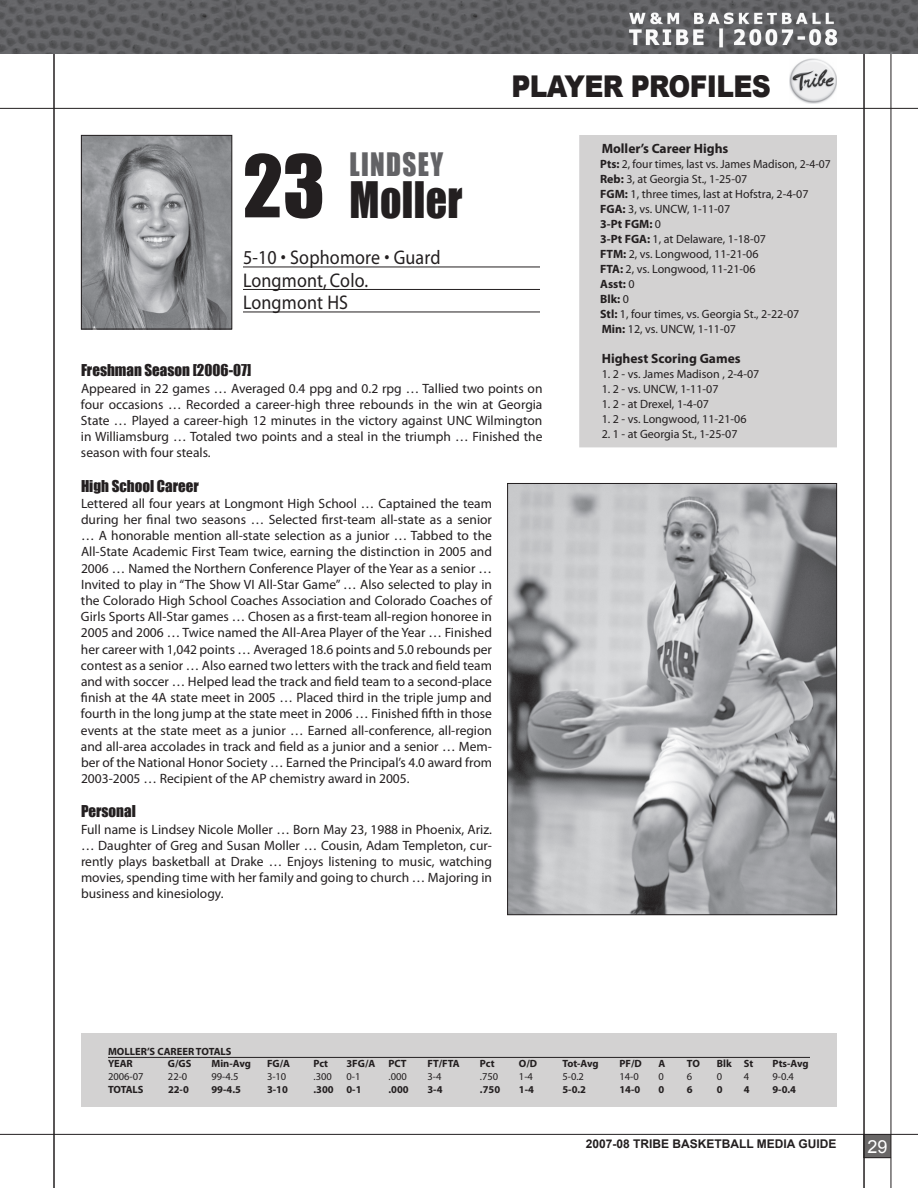
<style>
.page{position:relative;width:918px;height:1188px;background:#fff}
.page>*{position:absolute;margin:0;border:0;box-sizing:border-box;transform-origin:0 0}
.t1{font:79.5px "Impact";color:#231f20}
.t2{font:46.2px "Impact";letter-spacing:.01em;color:#231f20;scale:.91 1}
.t3{font:900 30px "Arial";letter-spacing:-.025em;color:#231f20;scale:.88 1}
.t4{font:29.7px "Impact";letter-spacing:.05em;color:#636366;scale:.91 1}
.t5{font:19.8px/22.5px "Myriad";letter-spacing:.01em;color:#231f20;scale:.91 1}
.t6{font:18px "Arial";color:#fff}
.t7{font:15px "Impact";color:#231f20}
.t8{font:13.5px/16.2px "Myriad Pro";color:#231f20;text-align:justify}
.t9{font:700 13.5px "Myriad Pro";color:#231f20}
.t10{font:12px/15px "Myriad Pro";color:#231f20}
.t11{font:700 12px "Arial";color:#231f20}
.t12{font:700 10.5px/12.6px "Myriad Pro";color:#231f20}
.t13{font:10.5px "Myriad Pro";color:#231f20}
.s1{font-weight:700}
</style>
<div class="page">
<img style="left:0;top:0;width:918px;height:54px">
<hr style="left:863px;top:0;width:2px;height:1188px;background:#231f20">
<hr style="left:891px;top:0;width:1px;height:1188px;background:#231f20">
<hr style="left:53px;top:0;width:2px;height:1188px;background:#231f20">
<hr style="left:0;top:1134px;width:918px;height:1px;background:#231f20">
<div style="left:864px;top:1134px;width:27px;height:24px;background:#696767"></div>
<hr style="left:0;top:108px;width:918px;height:1px;background:#231f20">
<svg style="left:864px;top:1157px;width:27px;height:1px"></svg>
<img style="left:790px;top:58px;width:47px;height:46px">
<hr style="left:243px;top:267px;width:297px;height:1px;background:#231f20">
<hr style="left:243px;top:289px;width:297px;height:1px;background:#231f20">
<hr style="left:243px;top:312px;width:297px;height:1px;background:#231f20">
<img style="left:83px;top:137px;width:147px;height:190px">
<div style="left:81px;top:135px;width:151px;height:194px;border:1px solid #231f20"></div>
<div style="left:580px;top:136px;width:256px;height:311px;background:#d3d2d2"></div>
<img style="left:509px;top:485px;width:326px;height:428px">
<div style="left:507px;top:483px;width:330px;height:432px;border:1px solid #231f20"></div>
<div style="left:81px;top:1033px;width:756px;height:74px;background:#d3d2d2"></div>
<hr style="left:108px;top:1057px;width:702px;height:1px;background:#231f20">
<h3 class="t3" style="left:511px;top:69px;width:296px">PLAYER PROFILES</h3>
<h1 class="t1" style="left:243px;top:137px;width:84px">23</h1>
<h3 class="t4" style="left:350px;top:146px;width:104px">LINDSEY</h3>
<h2 class="t2" style="left:350px;top:171px;width:126px">Moller</h2>
<h3 class="t5" style="left:243px;top:247px;width:219px">5-10 • Sophomore • Guard<br>Longmont, Colo.<br>Longmont HS</h3>
<p class="t7" style="left:81px;top:361px;width:172px">Freshman Season [2006-07]</p>
<p class="t8" style="left:81px;top:380px;width:463px">Appeared in 22 games … Averaged 0.4 ppg and 0.2 rpg … Tallied two points on four occasions … Recorded a career-high three rebounds in the win at Georgia State … Played a career-high 12 minutes in the victory against UNC Wilmington in Williamsburg … Totaled two points and a steal in the triumph … Finished the season with four steals.</p>
<p class="t7" style="left:81px;top:476px;width:119px">High School Career</p>
<p class="t8" style="left:81px;top:495px;width:413px">Lettered all four years at Longmont High School … Captained the team during her final two seasons … Selected first-team all-state as a senior … A honorable mention all-state selection as a junior … Tabbed to the All-State Academic First Team twice, earning the distinction in 2005 and 2006 … Named the Northern Conference Player of the Year as a senior … Invited to play in “The Show VI All-Star Game” … Also selected to play in the Colorado High School Coaches Association and Colorado Coaches of Girls Sports All-Star games … Chosen as a first-team all-region honoree in 2005 and 2006 … Twice named the All-Area Player of the Year … Finished her career with 1,042 points … Averaged 18.6 points and 5.0 rebounds per contest as a senior … Also earned two letters with the track and field team and with soccer … Helped lead the track and field team to a second-place finish at the 4A state meet in 2005 … Placed third in the triple jump and fourth in the long jump at the state meet in 2006 … Finished fifth in those events at the state meet as a junior … Earned all-conference, all-region and all-area accolades in track and field as a junior and a senior … Mem&shy;ber of the National Honor Society … Earned the Principal’s 4.0 award from 2003-2005 … Recipient of the AP chemistry award in 2005.</p>
<p class="t7" style="left:81px;top:802px;width:56px">Personal</p>
<p class="t8" style="left:81px;top:821px;width:413px">Full name is Lindsey Nicole Moller … Born May 23, 1988 in Phoenix, Ariz. … Daughter of Greg and Susan Moller … Cousin, Adam Templeton, cur&shy;rently plays basketball at Drake … Enjoys listening to music, watching movies, spending time with her family and going to church … Majoring in business and kinesiology.</p>
<p class="t9" style="left:602px;top:141px;width:128px">Moller’s Career Highs</p>
<p class="t10" style="left:600px;top:157px;width:232px"><span class="s1">Pts:</span> 2, four times, last vs. James Madison, 2-4-07<br><span class="s1">Reb:</span> 3, at Georgia St., 1-25-07<br><span class="s1">FGM:</span> 1, three times, last at Hofstra, 2-4-07<br><span class="s1">FGA:</span> 3, vs. UNCW, 1-11-07<br><span class="s1">3-Pt FGM:</span> 0<br><span class="s1">3-Pt FGA:</span> 1, at Delaware, 1-18-07<br><span class="s1">FTM:</span> 2, vs. Longwood, 11-21-06<br><span class="s1">FTA:</span> 2, vs. Longwood, 11-21-06<br><span class="s1">Asst:</span> 0<br><span class="s1">Blk:</span> 0<br><span class="s1">Stl:</span> 1, four times, vs. Georgia St., 2-22-07<br><span class="s1">Min:</span> 12, vs. UNCW, 1-11-07</p>
<p class="t9" style="left:602px;top:351px;width:140px">Highest Scoring Games</p>
<p class="t10" style="left:602px;top:367px;width:159px">1. 2 - vs. James Madison , 2-4-07</p>
<p class="t10" style="left:602px;top:382px;width:118px">1. 2 - vs. UNCW, 1-11-07</p>
<p class="t10" style="left:602px;top:397px;width:109px">1. 2 - at Drexel, 1-4-07</p>
<p class="t10" style="left:602px;top:412px;width:146px">1. 2 - vs. Longwood, 11-21-06</p>
<p class="t10" style="left:602px;top:427px;width:137px">2. 1 - at Georgia St., 1-25-07</p>
<p class="t12" style="left:108px;top:1045px;width:125px">MOLLER’S CAREER TOTALS<br>YEAR</p>
<p class="t12" style="left:168px;top:1058px;width:25px">G/GS</p>
<p class="t12" style="left:211px;top:1058px;width:41px">Min-Avg</p>
<p class="t12" style="left:267px;top:1058px;width:25px">FG/A</p>
<p class="t12" style="left:313px;top:1058px;width:16px">Pct</p>
<p class="t12" style="left:346px;top:1058px;width:62px">3FG/A PCT</p>
<p class="t12" style="left:427px;top:1058px;width:34px">FT/FTA</p>
<p class="t12" style="left:480px;top:1058px;width:16px">Pct</p>
<p class="t12" style="left:519px;top:1058px;width:20px">O/D</p>
<p class="t12" style="left:562px;top:1058px;width:38px">Tot-Avg</p>
<p class="t12" style="left:619px;top:1058px;width:24px">PF/D</p>
<p class="t12" style="left:658px;top:1058px;width:8px">A</p>
<p class="t12" style="left:687px;top:1058px;width:14px">TO</p>
<p class="t12" style="left:717px;top:1058px;width:38px">Blk St</p>
<p class="t12" style="left:772px;top:1058px;width:38px">Pts-Avg</p>
<p class="t13" style="left:108px;top:1071px;width:37px">2006-07</p>
<p class="t13" style="left:168px;top:1071px;width:21px">22-0</p>
<p class="t13" style="left:211px;top:1071px;width:28px">99-4.5</p>
<p class="t13" style="left:267px;top:1071px;width:21px">3-10</p>
<p class="t13" style="left:313px;top:1071px;width:20px">.300</p>
<p class="t13" style="left:346px;top:1071px;width:15px">0-1</p>
<p class="t13" style="left:388px;top:1071px;width:20px">.000</p>
<p class="t13" style="left:427px;top:1071px;width:15px">3-4</p>
<p class="t13" style="left:480px;top:1071px;width:20px">.750</p>
<p class="t13" style="left:519px;top:1071px;width:15px">1-4</p>
<p class="t13" style="left:562px;top:1071px;width:23px">5-0.2</p>
<p class="t13" style="left:619px;top:1071px;width:21px">14-0</p>
<p class="t13" style="left:658px;top:1071px;width:7px">0</p>
<p class="t13" style="left:687px;top:1071px;width:7px">6</p>
<p class="t13" style="left:717px;top:1071px;width:7px">0</p>
<p class="t13" style="left:744px;top:1071px;width:7px">4</p>
<p class="t13" style="left:772px;top:1071px;width:23px">9-0.4</p>
<p class="t12" style="left:108px;top:1083px;width:37px">TOTALS</p>
<p class="t12" style="left:168px;top:1083px;width:22px">22-0</p>
<p class="t12" style="left:212px;top:1083px;width:31px">99-4.5</p>
<p class="t12" style="left:267px;top:1083px;width:22px">3-10</p>
<p class="t12" style="left:313px;top:1083px;width:50px">.300 0-1</p>
<p class="t12" style="left:388px;top:1083px;width:22px">.000</p>
<p class="t12" style="left:427px;top:1083px;width:17px">3-4</p>
<p class="t12" style="left:480px;top:1083px;width:22px">.750</p>
<p class="t12" style="left:519px;top:1083px;width:17px">1-4</p>
<p class="t12" style="left:562px;top:1083px;width:25px">5-0.2</p>
<p class="t12" style="left:619px;top:1083px;width:22px">14-0</p>
<p class="t12" style="left:658px;top:1083px;width:7px">0</p>
<p class="t12" style="left:687px;top:1083px;width:7px">6</p>
<p class="t12" style="left:717px;top:1083px;width:7px">0</p>
<p class="t12" style="left:744px;top:1083px;width:7px">4</p>
<p class="t12" style="left:772px;top:1083px;width:25px">9-0.4</p>
<p class="t11" style="left:586px;top:1137px;width:252px">2007-08 TRIBE BASKETBALL MEDIA GUIDE</p>
<h3 class="t6" style="left:867px;top:1136px;width:22px">29</h3>
</div>
